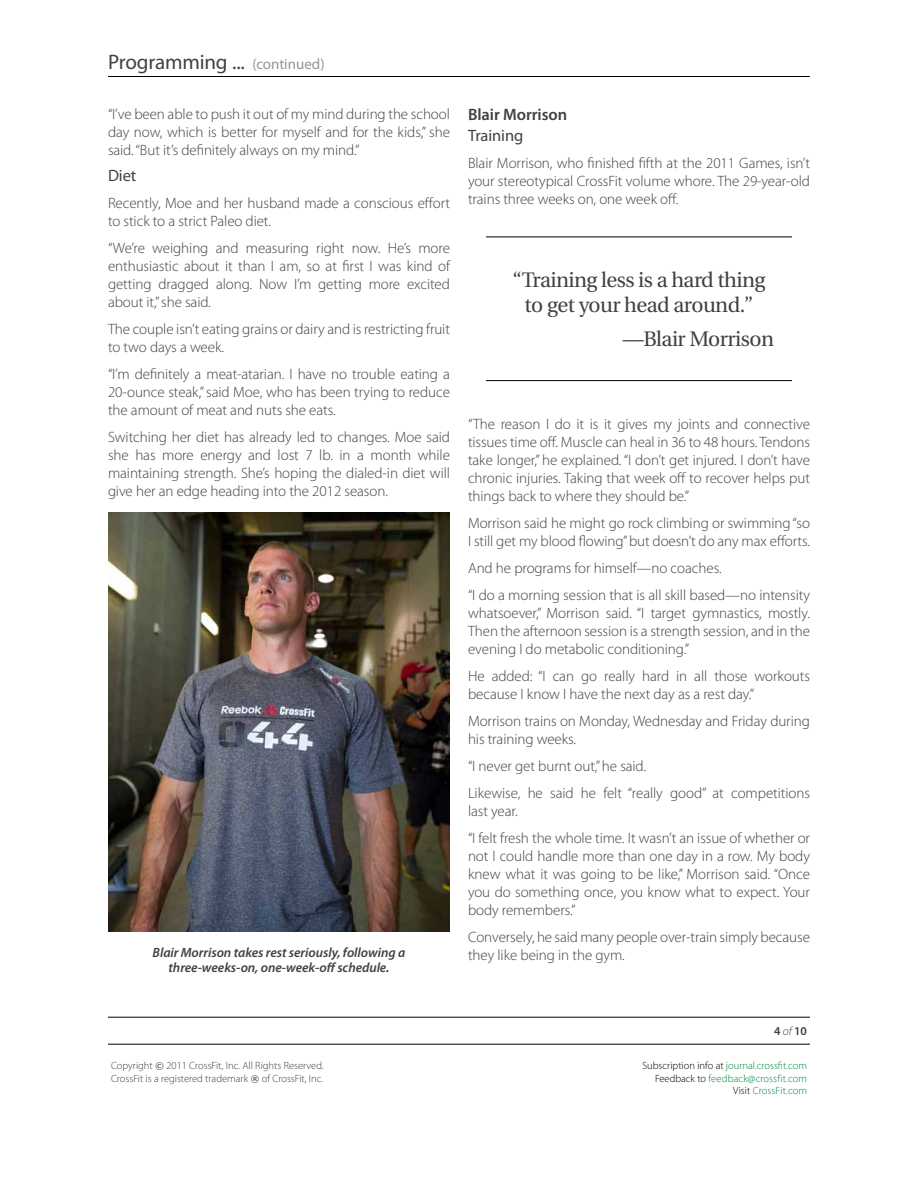
<style>
.page{position:relative;width:918px;height:1188px;background:#fff}
.page>*{position:absolute;margin:0;border:0;box-sizing:border-box;transform-origin:0 0}
.t1{font:21px/25.2px "Utopia";letter-spacing:-.025em;color:#414042;text-align:center}
.t2{font:21px "Myriad Pro";letter-spacing:-.01em;color:#414042}
.t3{font:600 16.5px "Myriad Pro";letter-spacing:-.005em;color:#414042}
.t4{font:16.5px "Myriad Pro";letter-spacing:-.005em;color:#414042}
.t5{font:300 15px/18px "Myriad Pro";letter-spacing:-.005em;color:#414042}
.t6{font:italic 600 13.5px/15px "Myriad Pro";letter-spacing:-.005em;color:#414042;text-align:center}
.t7{font:600 12px "Myriad Pro";color:#414042}
.t8{font:300 10.5px/12.6px "Myriad Pro";color:#414042}
.t9{font:300 10.5px/12.6px "Myriad Pro";color:#00853f;text-align:right}
.s1{font-size:15px;color:#939598}
.s2{font-weight:300;font-style:italic}
.s3{font-family:"Verdana";font-weight:400;font-size:9px}
.s4{color:#000}
</style>
<div class="page">
<hr style="left:108px;top:76px;width:702px;height:1px;background:#000">
<hr style="left:108px;top:1017px;width:702px;height:1px;background:#000">
<hr style="left:108px;top:1044px;width:702px;height:1px;background:#000">
<hr style="left:486px;top:237px;width:306px;height:1px;background:#000">
<hr style="left:486px;top:380px;width:306px;height:1px;background:#000">
<img style="left:108px;top:512px;width:342px;height:420px">
<h1 class="t2" style="left:108px;top:50px;width:218px">Programming ... <span class="s1">(continued)</span></h1>
<p class="t5" style="left:108px;top:106px;width:344px;text-align:justify">“I’ve been able to push it out of my mind during the school day now, which is better for myself and for the kids,” she said. “But it’s definitely always on my mind.”</p>
<p class="t4" style="left:108px;top:166px;width:30px">Diet</p>
<p class="t5" style="left:108px;top:194px;width:344px">Recently, Moe and her husband made a conscious effort to stick to a strict Paleo diet.</p>
<p class="t5" style="left:108px;top:239px;width:344px;text-align:justify">“We’re weighing and measuring right now. He’s more enthusiastic about it than I am, so at first I was kind of getting dragged along. Now I’m getting more excited about it,” she said.</p>
<p class="t5" style="left:108px;top:320px;width:344px">The couple isn’t eating grains or dairy and is restricting fruit to two days a week.</p>
<p class="t5" style="left:108px;top:365px;width:344px;text-align:justify">“I’m definitely a meat-atarian. I have no trouble eating a 20-ounce steak,” said Moe, who has been trying to reduce the amount of meat and nuts she eats.</p>
<p class="t5" style="left:108px;top:428px;width:344px;text-align:justify">Switching her diet has already led to changes. Moe said she has more energy and lost 7 lb. in a month while maintaining strength. She’s hoping the dialed-in diet will give her an edge heading into the 2012 season.</p>
<p class="t6" style="left:153px;top:945px;width:254px">Blair Morrison takes rest seriously, following a three-weeks-on, one-week-off schedule.</p>
<p class="t3" style="left:468px;top:106px;width:101px">Blair Morrison</p>
<p class="t4" style="left:468px;top:127px;width:57px">Training</p>
<p class="t5" style="left:468px;top:155px;width:344px;text-align:justify">Blair Morrison, who finished fifth at the 2011 Games, isn’t your stereotypical CrossFit volume whore. The 29-year-old trains three weeks on, one week off.</p>
<h1 class="t1" style="left:513px;top:267px;width:254px">“Training less is a hard thing to get your head around.”</h1>
<h1 class="t1" style="left:623px;top:327px;width:153px">—Blair Morrison</h1>
<p class="t5" style="left:468px;top:416px;width:344px;text-align:justify">“The reason I do it is it gives my joints and connective tissues time off. Muscle can heal in 36 to 48 hours. Tendons take longer,” he explained. “I don’t get injured. I don’t have chronic injuries. Taking that week off to recover helps put things back to where they should be.”</p>
<p class="t5" style="left:468px;top:515px;width:344px">Morrison said he might go rock climbing or swimming “so<br>I still get my blood flowing” but doesn’t do any max efforts.</p>
<p class="t5" style="left:468px;top:555px;width:344px;line-height:27px">And he programs for himself—no coaches.<br>“I do a morning session that is all skill based—no intensity</p>
<p class="t5" style="left:468px;top:605px;width:344px;text-align:justify">whatsoever,” Morrison said. “I target gymnastics, mostly.<br>Then the afternoon session is a strength session, and in the evening I do metabolic conditioning.”</p>
<p class="t5" style="left:468px;top:668px;width:343px">He added: “I can go really hard in all those workouts because I know I have the next day as a rest day.”</p>
<p class="t5" style="left:468px;top:713px;width:343px">Morrison trains on Monday, Wednesday and Friday during his training weeks.</p>
<p class="t5" style="left:468px;top:753px;width:343px;line-height:27px">“I never get burnt out,” he said.<br>Likewise, he said he felt “really good” at competitions</p>
<p class="t5" style="left:468px;top:798px;width:344px;line-height:27px">last year.<br>“I felt fresh the whole time. It wasn’t an issue of whether or</p>
<p class="t5" style="left:468px;top:848px;width:344px;text-align:justify">not I could handle more than one day in a row. My body knew what it was going to be like,” Morrison said. “Once you do something once, you know what to expect. Your body remembers.”</p>
<p class="t5" style="left:468px;top:929px;width:343px">Conversely, he said many people over-train simply because they like being in the gym.</p>
<p class="t7" style="left:774px;top:1024px;width:34px">4 <span class="s2">of</span> 10</p>
<p class="t8" style="left:111px;top:1060px;width:214px">Copyright <span class="s3">©</span> 2011 CrossFit, Inc. All Rights Reserved.<br>CrossFit is a registered trademark <span class="s3">®</span> of CrossFit, Inc.</p>
<p class="t9" style="left:642px;top:1060px;width:166px"><span class="s4">Subscription info at</span> journal.crossfit.com<br><span class="s4">Feedback to</span> feedback@crossfit.com<br><span class="s4">Visit</span> CrossFit.com</p>
</div>
